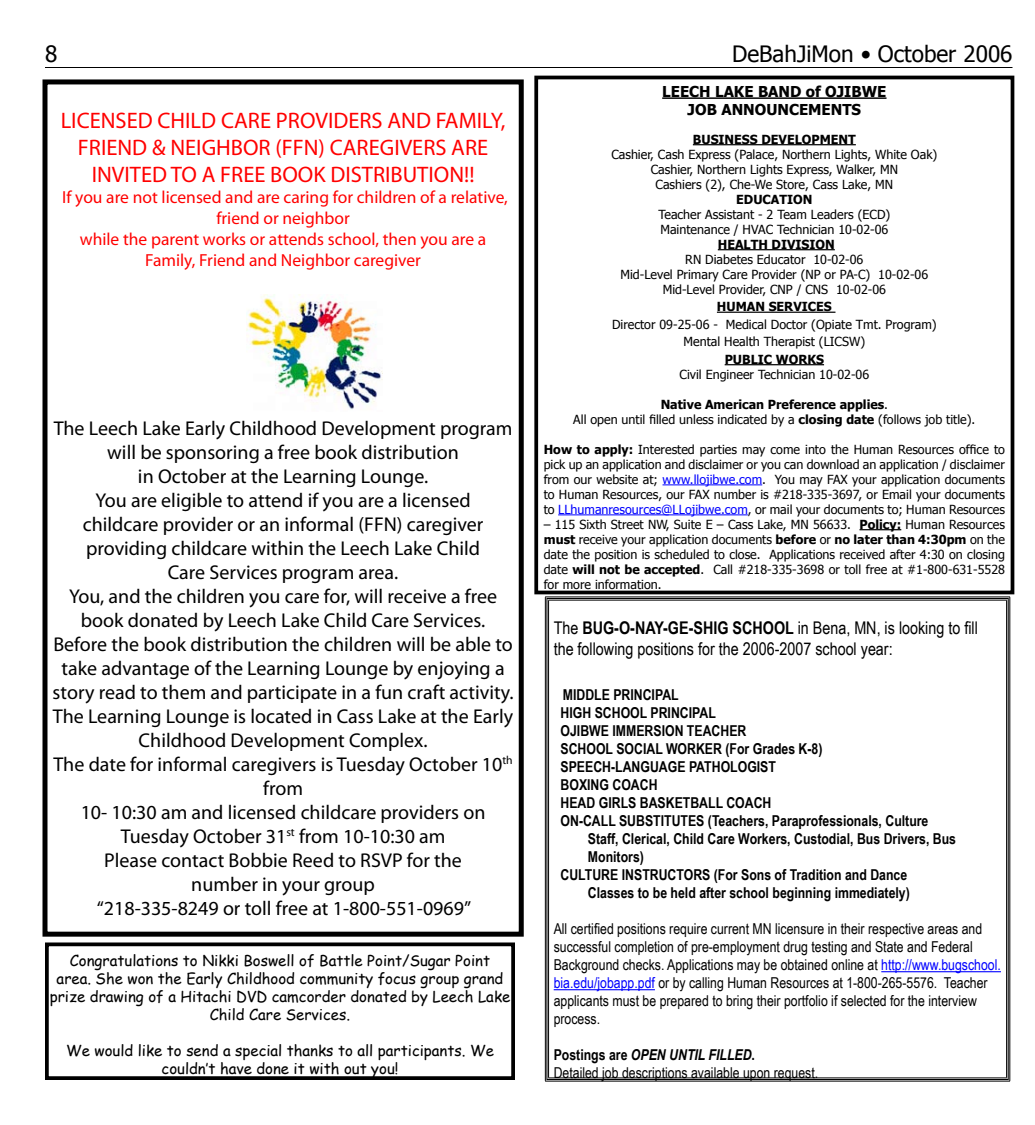
<style>
.page{position:relative;width:1035px;height:1125px;background:#fff}
.page>*{position:absolute;margin:0;border:0;box-sizing:border-box;transform-origin:0 0}
.t1{font:22.5px/27px "Myriad Pro";color:#f00;text-align:center}
.t2{font:22.5px "Tahoma";color:#000}
.t3{font:20px/24px "Myriad Pro";color:#000;text-align:center}
.t4{font:17.5px/21px "Myriad Pro";color:#f00;text-align:center}
.t5{font:17.5px/21px "Arial Narrow";color:#000}
.t6{font:15px/18px "Arial Narrow";color:#000}
.t7{font:700 15px "Arial Narrow";color:#000}
.t8{font:15px/18px "Comic Sans MS";color:#000;text-align:center}
.t9{font:700 15px/18px "Tahoma";color:#000;text-align:center}
.t10{font:12.5px/15px "Tahoma";color:#000;text-align:center}
.t11{font:700 12.5px "Tahoma";color:#000}
.s1{font-weight:700}
.s2{color:#00f}
.s3{font-weight:700;font-style:italic}
</style>
<div class="page">
<hr style="left:45px;top:67px;width:967px;height:1px;background:#000">
<div style="left:45px;top:942px;width:470px;height:138px;border:4px solid #000"></div>
<img style="left:247px;top:294px;width:136px;height:116px">
<div style="left:42px;top:79px;width:482px;height:858px;border:5px solid #000"></div>
<hr style="left:545px;top:597px;width:465px;height:1px;background:#000">
<hr style="left:546px;top:598px;width:463px;height:1px;background:#000">
<hr style="left:548px;top:600px;width:459px;height:1px;background:#000">
<hr style="left:545px;top:597px;width:1px;height:484px;background:#000">
<hr style="left:546px;top:599px;width:1px;height:480px;background:#000">
<hr style="left:548px;top:600px;width:1px;height:478px;background:#000">
<hr style="left:1006px;top:600px;width:1px;height:478px;background:#000">
<hr style="left:1008px;top:599px;width:1px;height:480px;background:#000">
<hr style="left:1010px;top:597px;width:1px;height:484px;background:#000">
<hr style="left:548px;top:1078px;width:459px;height:1px;background:#000">
<hr style="left:546px;top:1079px;width:463px;height:1px;background:#000">
<hr style="left:545px;top:1081px;width:465px;height:1px;background:#000">
<hr style="left:881px;top:971px;width:120px;height:1px;background:#00f">
<hr style="left:554px;top:989px;width:101px;height:1px;background:#00f">
<hr style="left:662px;top:97px;width:225px;height:2px;background:#000">
<hr style="left:693px;top:144px;width:163px;height:1px;background:#000">
<hr style="left:718px;top:249px;width:117px;height:1px;background:#000">
<hr style="left:717px;top:312px;width:118px;height:1px;background:#000">
<hr style="left:725px;top:364px;width:99px;height:1px;background:#000">
<hr style="left:663px;top:484px;width:99px;height:1px;background:#00f">
<hr style="left:558px;top:514px;width:190px;height:1px;background:#00f">
<hr style="left:859px;top:529px;width:42px;height:1px;background:#000">
<div style="left:534px;top:76px;width:480px;height:518px;border:4px solid #000"></div>
<h1 class="t1" style="left:61px;top:107px;width:446px">LICENSED CHILD CARE PROVIDERS AND FAMILY,<br>FRIEND &amp; NEIGHBOR (FFN) CAREGIVERS ARE<br>INVITED TO A FREE BOOK DISTRIBUTION!!</h1>
<h3 class="t4" style="left:62px;top:187px;width:447px">If you are not licensed and are caring for children of a relative, friend or neighbor<br>while the parent works or attends school, then you are a Family, Friend and Neighbor caregiver</h3>
<p class="t3" style="left:53px;top:416px;width:463px">The Leech Lake Early Childhood Development program will be sponsoring a free book distribution<br>in October at the Learning Lounge.<br>You are eligible to attend if you are a licensed<br>childcare provider or an informal (FFN) caregiver providing childcare within the Leech Lake Child<br>Care Services program area.<br>You, and the children you care for, will receive a free book donated by Leech Lake Child Care Services.<br>Before the book distribution the children will be able to take advantage of the Learning Lounge by enjoying a story read to them and participate in a fun craft activity.<br>The Learning Lounge is located in Cass Lake at the Early Childhood Development Complex.<br>The date for informal caregivers is Tuesday October 10<sup>th </sup>from<br>10- 10:30 am and licensed childcare providers on Tuesday October 31<sup>st</sup> from 10-10:30 am<br>Please contact Bobbie Reed to RSVP for the<br>number in your group<br>“218-335-8249 or toll free at 1-800-551-0969”</p>
<p class="t8" style="left:50px;top:951px;width:462px">Congratulations to Nikki Boswell of Battle Point/Sugar Point<br>area. She won the Early Childhood community focus group grand prize drawing of a Hitachi DVD camcorder donated by Leech Lake Child Care Services.</p>
<p class="t8" style="left:66px;top:1041px;width:429px">We would like to send a special thanks to all participants. We couldn’t have done it with out you!</p>
<h1 class="t2" style="left:732px;top:39px;width:282px">DeBahJiMon • October 2006</h1>
<p class="t9" style="left:662px;top:82px;width:226px">LEECH LAKE BAND of OJIBWE<br>JOB ANNOUNCEMENTS</p>
<p class="t11" style="left:693px;top:131px;width:164px">BUSINESS DEVELOPMENT</p>
<p class="t10" style="left:611px;top:146px;width:328px">Cashier, Cash Express (Palace, Northern Lights, White Oak)<br>Cashier, Northern Lights Express, Walker, MN<br>Cashiers (2), Che-We Store, Cass Lake, MN</p>
<p class="t11" style="left:736px;top:191px;width:78px">EDUCATION</p>
<p class="t10" style="left:658px;top:206px;width:233px;text-align:left">Teacher Assistant - 2 Team Leaders (ECD)<br>Maintenance / HVAC Technician 10-02-06</p>
<p class="t11" style="left:718px;top:236px;width:118px">HEALTH DIVISION</p>
<p class="t10" style="left:620px;top:251px;width:309px">RN Diabetes Educator 10-02-06<br>Mid-Level Primary Care Provider (NP or PA-C) 10-02-06<br>Mid-Level Provider, CNP / CNS 10-02-06</p>
<p class="t11" style="left:717px;top:298px;width:116px">HUMAN SERVICES</p>
<p class="t10" style="left:612px;top:315px;width:326px;line-height:17.5px">Director 09-25-06 - Medical Doctor (Opiate Tmt. Program)<br>Mental Health Therapist (LICSW)</p>
<p class="t11" style="left:725px;top:351px;width:101px">PUBLIC WORKS</p>
<p class="t10" style="left:679px;top:366px;width:191px">Civil Engineer Technician 10-02-06</p>
<p class="t10" style="left:573px;top:396px;width:404px"><span class="s1">Native American Preference applies</span>.<br>All open until filled unless indicated by a <span class="s1">closing date</span> (follows job title).</p>
<p class="t10" style="left:544px;top:441px;width:463px;text-align:justify"><span class="s1">How to apply:</span> Interested parties may come into the Human Resources office to pick up an application and disclaimer or you can download an application / disclaimer from our website at; <span class="s2">www.llojibwe.com</span>. You may FAX your application documents to Human Resources, our FAX number is #218-335-3697, or Email your documents to <span class="s2">LLhumanresources@LLojibwe.com</span>, or mail your documents to; Human Resources</p>
<p class="t10" style="left:544px;top:516px;width:463px;text-align:justify">– 115 Sixth Street NW, Suite E – Cass Lake, MN 56633. <span class="s1">Policy:</span> Human Resources <span class="s1">must</span> receive your application documents <span class="s1">before</span> or <span class="s1">no later than 4:30pm</span> on the date the position is scheduled to close. Applications received after 4:30 on closing date <span class="s1">will not be accepted</span>. Call #218-335-3698 or toll free at #1-800-631-5528 for more information.</p>
<h3 class="t5" style="left:554px;top:617px;width:426px">The <span class="s1">BUG-O-NAY-GE-SHIG SCHOOL</span> in Bena, MN, is looking to fill the following positions for the 2006-2007 school year:</h3>
<p class="t7" style="left:563px;top:684px;width:117px">MIDDLE PRINCIPAL</p>
<p class="t7" style="left:561px;top:702px;width:157px">HIGH SCHOOL PRINCIPAL</p>
<p class="t7" style="left:561px;top:720px;width:187px">OJIBWE IMMERSION TEACHER</p>
<p class="t7" style="left:561px;top:738px;width:263px">SCHOOL SOCIAL WORKER (For Grades K-8)</p>
<p class="t7" style="left:561px;top:756px;width:217px">SPEECH-LANGUAGE PATHOLOGIST</p>
<p class="t7" style="left:561px;top:774px;width:99px">BOXING COACH</p>
<p class="t7" style="left:561px;top:792px;width:212px">HEAD GIRLS BASKETBALL COACH</p>
<p class="t7" style="left:561px;top:810px;width:369px">ON-CALL SUBSTITUTES (Teachers, Paraprofessionals, Culture</p>
<p class="t7" style="left:588px;top:828px;width:370px">Staff, Clerical, Child Care Workers, Custodial, Bus Drivers, Bus</p>
<p class="t7" style="left:588px;top:846px;width:58px">Monitors)</p>
<p class="t7" style="left:561px;top:864px;width:348px">CULTURE INSTRUCTORS (For Sons of Tradition and Dance</p>
<p class="t7" style="left:588px;top:882px;width:323px">Classes to be held after school beginning immediately)</p>
<p class="t6" style="left:554px;top:919px;width:449px">All certified positions require current MN licensure in their respective areas and successful completion of pre-employment drug testing and State and Federal Background checks. Applications may be obtained online at <span class="s2">http://www.bugschool. bia.edu/jobapp.pdf</span> or by calling Human Resources at 1-800-265-5576. Teacher applicants must be prepared to bring their portfolio if selected for the interview process.</p>
<p class="t6" style="left:554px;top:1045px;width:266px"><span class="s1">Postings are</span> <span class="s3">OPEN UNTIL FILLED</span><span class="s1">.<br></span>Detailed job descriptions available upon request.</p>
</div>
